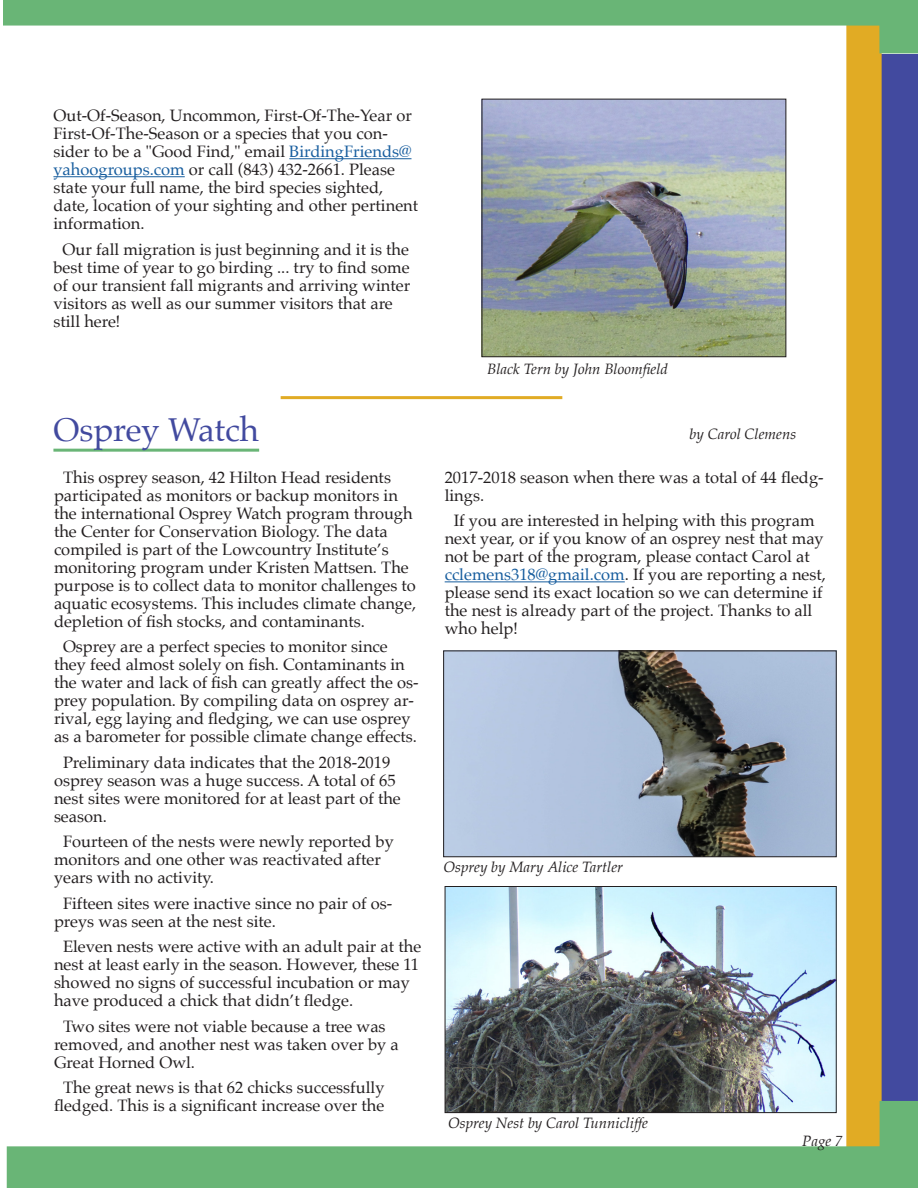
<style>
.page{position:relative;width:918px;height:1188px;background:#fff}
.page>*{position:absolute;margin:0;border:0;box-sizing:border-box;transform-origin:0 0}
.Headline{font:33px "Palatino";color:#424a9f}
.Body{font:16.5px/18px "Palatino";color:#231f20}
.Byline{font:italic 15px "Palatino";color:#231f20}
.s1{color:#175d9e}
</style>
<div class="page">
<div style="left:881px;top:54px;width:37px;height:1090px;background:#424a9f"></div>
<div style="left:846px;top:22px;width:36px;height:1125px;background:#e1ab24"></div>
<svg style="left:7px;top:1101px;width:911px;height:87px;fill:#69b576"></svg>
<svg style="left:3px;top:0;width:915px;height:53px"></svg>
<img style="left:484px;top:101px;width:300px;height:254px">
<div style="left:482px;top:99px;width:304px;height:258px;border:1px solid #231f20"></div>
<hr style="left:289px;top:158px;width:123px;height:1px;background:#175d9e">
<hr style="left:53px;top:176px;width:132px;height:1px;background:#175d9e">
<hr style="left:53px;top:449px;width:206px;height:3px;background:#69b576">
<img style="left:447px;top:888px;width:388px;height:223px">
<div style="left:445px;top:886px;width:392px;height:227px;border:1px solid #231f20"></div>
<hr style="left:445px;top:581px;width:180px;height:1px;background:#175d9e">
<hr style="left:281px;top:396px;width:281px;height:3px;background:#e1ab24">
<img style="left:445px;top:653px;width:390px;height:202px">
<div style="left:443px;top:651px;width:394px;height:206px;border:1px solid #231f20"></div>
<p class="Body" style="left:53px;top:106px;width:366px">Out-Of-Season, Uncommon, First-Of-The-Year or First-Of-The-Season or a species that you con&shy;sider to be a "Good Find," email <span class="s1">BirdingFriends@ yahoogroups.com</span> or call (843) 432-2661. Please state your full name, the bird species sighted, date, location of your sighting and other pertinent information.</p>
<p class="Body" style="left:53px;top:240px;width:358px;text-indent:9px">Our fall migration is just beginning and it is the best time of year to go birding ... try to find some of our transient fall migrants and arriving winter visitors as well as our summer visitors that are still here!</p>
<p class="Headline" style="left:53px;top:402px;width:207px">Osprey Watch</p>
<p class="Body" style="left:54px;top:468px;width:364px;text-indent:9px">This osprey season, 42 Hilton Head residents participated as monitors or backup monitors in the international Osprey Watch program through the Center for Conservation Biology. The data compiled is part of the Lowcountry Institute’s monitoring program under Kristen Mattsen. The purpose is to collect data to monitor challenges to aquatic ecosystems. This includes climate change, depletion of fish stocks, and contaminants.</p>
<p class="Body" style="left:54px;top:637px;width:366px;text-indent:9px">Osprey are a perfect species to monitor since they feed almost solely on fish. Contaminants in the water and lack of fish can greatly affect the os&shy;prey population. By compiling data on osprey ar&shy;rival, egg laying and fledging, we can use osprey as a barometer for possible climate change effects.</p>
<p class="Body" style="left:54px;top:753px;width:348px;text-indent:9px">Preliminary data indicates that the 2018-2019 osprey season was a huge success. A total of 65 nest sites were monitored for at least part of the season.</p>
<p class="Body" style="left:54px;top:832px;width:341px;text-indent:9px">Fourteen of the nests were newly reported by monitors and one other was reactivated after years with no activity.</p>
<p class="Body" style="left:54px;top:894px;width:340px;text-indent:9px">Fifteen sites were inactive since no pair of os&shy;preys was seen at the nest site.</p>
<p class="Body" style="left:54px;top:937px;width:369px;text-indent:9px">Eleven nests were active with an adult pair at the nest at least early in the season. However, these 11 showed no signs of successful incubation or may have produced a chick that didn’t fledge.</p>
<p class="Body" style="left:54px;top:1017px;width:346px;text-indent:9px">Two sites were not viable because a tree was removed, and another nest was taken over by a<br>Great Horned Owl.</p>
<p class="Body" style="left:54px;top:1078px;width:332px;text-align:center">The great news is that 62 chicks successfully fledged. This is a significant increase over the</p>
<p class="Byline" style="left:487px;top:356px;width:182px">Black Tern by John Bloomfield</p>
<p class="Byline" style="left:690px;top:421px;width:108px">by Carol Clemens</p>
<p class="Body" style="left:445px;top:468px;width:381px">2017-2018 season when there was a total of 44 fledg&shy;lings.</p>
<p class="Body" style="left:445px;top:511px;width:383px;text-indent:9px">If you are interested in helping with this program next year, or if you know of an osprey nest that may not be part of the program, please contact Carol at <span class="s1">cclemens318@gmail.com</span>. If you are reporting a nest, please send its exact location so we can determine if the nest is already part of the project. Thanks to all who help!</p>
<p class="Byline" style="left:444px;top:854px;width:181px">Osprey by Mary Alice Tartler</p>
<p class="Byline" style="left:448px;top:1110px;width:201px">Osprey Nest by Carol Tunnicliffe</p>
<p class="Byline" style="left:802px;top:1129px;width:42px">Page 7</p>
</div>
